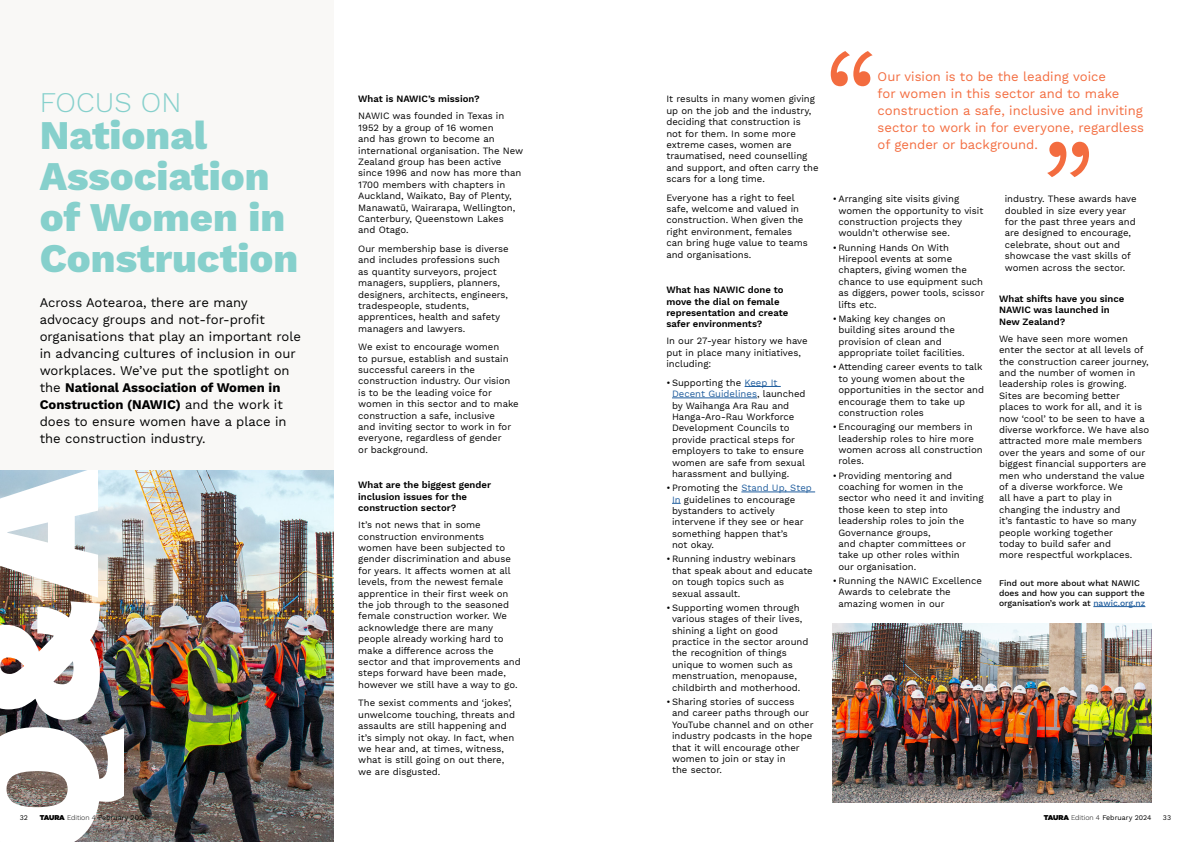
<style>
.page{position:relative;width:1191px;height:842px;background:#fff}
.page>*{position:absolute;margin:0;border:0;box-sizing:border-box;transform-origin:0 0}
.t1{font:800 40px/41px "Work Sans";color:#86d0cc}
.t2{font:300 28px "Work Sans";color:#86d0cc}
.t3{font:13px/17px "Work Sans";color:#000}
.t4{font:13px/17px "Work Sans";color:#f36c3f}
.t5{font:9.5px/11.4px "Work Sans";color:#000}
.t6{font:600 9.5px/11.4px "Work Sans";color:#000}
.t7{font:500 8.5px/10.2px "Work Sans";color:#000}
.t8{font:7px "Work Sans";color:#000}
.s1{font-weight:700}
.s2{color:#215e9e}
.s3{font-family:"Gotham";font-weight:900}
.s4{font-weight:300}
</style>
<div class="page">
<div style="left:0;top:0;width:334px;height:842px;background:#f9f8f6"></div>
<img style="left:123px;top:471px;width:211px;height:371px">
<img style="left:0;top:471px;width:123px;height:371px">
<hr style="left:744px;top:386px;width:36px;height:1px;background:#215e9e">
<hr style="left:672px;top:398px;width:85px;height:1px;background:#215e9e">
<hr style="left:741px;top:492px;width:74px;height:1px;background:#215e9e">
<svg style="left:1047px;top:142px;width:42px;height:35px"></svg>
<svg style="left:830px;top:51px;width:42px;height:35px"></svg>
<hr style="left:1093px;top:606px;width:52px;height:1px;background:#215e9e">
<img style="left:832px;top:624px;width:319px;height:178px">
<h2 class="t2" style="left:40px;top:86px;width:143px">FOCUS ON</h2>
<h1 class="t1" style="left:40px;top:117px;width:260px">National<br>Association of Women in<br>Construction</h1>
<p class="t3" style="left:40px;top:294px;width:263px">Across Aotearoa, there are many advocacy groups and not-for-profit organisations that play an important role in advancing cultures of inclusion in our workplaces. We’ve put the spotlight on the <span class="s1">National Association of Women in Construction (NAWIC)</span> and the work it does to ensure women have a place in the construction industry.</p>
<p class="t6" style="left:358px;top:94px;width:123px">What is NAWIC’s mission?</p>
<p class="t5" style="left:358px;top:111px;width:167px">NAWIC was founded in Texas in<br>1952 by a group of 16 women<br>and has grown to become an international organisation. The New<br>Zealand group has been active since 1996 and now has more than<br>1700 members with chapters in<br>Auckland, Waikato, Bay of Plenty,<br>Manawatū, Wairarapa, Wellington,<br>Canterbury, Queenstown Lakes and Otago.</p>
<p class="t5" style="left:358px;top:243px;width:152px">Our membership base is diverse and includes professions such as quantity surveyors, project managers, suppliers, planners, designers, architects, engineers, tradespeople, students, apprentices, health and safety managers and lawyers.</p>
<p class="t5" style="left:358px;top:342px;width:162px">We exist to encourage women<br>to pursue, establish and sustain successful careers in the construction industry. Our vision is to be the leading voice for women in this sector and to make construction a safe, inclusive<br>and inviting sector to work in for everyone, regardless of gender<br>or background.</p>
<p class="t6" style="left:358px;top:480px;width:134px">What are the biggest gender inclusion issues for the construction sector?</p>
<p class="t5" style="left:358px;top:520px;width:164px">It’s not news that in some construction environments women have been subjected to gender discrimination and abuse for years. It affects women at all levels, from the newest female apprentice in their first week on the job through to the seasoned female construction worker. We acknowledge there are many people already working hard to make a difference across the sector and that improvements and steps forward have been made, however we still have a way to go.</p>
<p class="t5" style="left:358px;top:698px;width:158px">The sexist comments and ‘jokes’, unwelcome touching, threats and assaults are still happening and it’s simply not okay. In fact, when we hear and, at times, witness, what is still going on out there, we are disgusted.</p>
<p class="t5" style="left:666px;top:94px;width:154px">It results in many women giving up on the job and the industry, deciding that construction is not for them. In some more extreme cases, women are traumatised, need counselling and support, and often carry the scars for a long time.</p>
<p class="t5" style="left:666px;top:192px;width:143px">Everyone has a right to feel safe, welcome and valued in construction. When given the right environment, females can bring huge value to teams and organisations.</p>
<p class="t6" style="left:666px;top:285px;width:123px">What has NAWIC done to move the dial on female representation and create safer environments?</p>
<p class="t5" style="left:666px;top:336px;width:143px">In our 27-year history we have put in place many initiatives, including:</p>
<p class="t5" style="left:672px;top:377px;width:135px;text-indent:-6px">• Supporting the <span class="s2">Keep It<br>Decent Guidelines</span>, launched by Waihanga Ara Rau and<br>Hanga-Aro-Rau Workforce<br>Development Councils to provide practical steps for employers to take to ensure women are safe from sexual harassment and bullying.</p>
<p class="t5" style="left:672px;top:483px;width:141px;text-indent:-6px">• Promoting the <span class="s2">Stand Up, Step<br>In</span> guidelines to encourage bystanders to actively intervene if they see or hear something happen that’s<br>not okay.</p>
<p class="t5" style="left:672px;top:554px;width:142px;text-indent:-6px">• Running industry webinars that speak about and educate on tough topics such as sexual assault.</p>
<p class="t5" style="left:672px;top:602px;width:138px;text-indent:-6px">• Supporting women through various stages of their lives, shining a light on good practice in the sector around the recognition of things unique to women such as menstruation, menopause, childbirth and motherhood.</p>
<p class="t5" style="left:672px;top:696px;width:143px;text-indent:-6px">• Sharing stories of success and career paths through our<br>YouTube channel and on other industry podcasts in the hope that it will encourage other women to join or stay in<br>the sector.</p>
<h3 class="t4" style="left:877px;top:69px;width:268px">Our vision is to be the leading voice<br>for women in this sector and to make construction a safe, inclusive and inviting sector to work in for everyone, regardless of gender or background.</h3>
<p class="t5" style="left:838px;top:194px;width:146px;text-indent:-6px">• Arranging site visits giving women the opportunity to visit construction projects they wouldn’t otherwise see.</p>
<p class="t5" style="left:838px;top:242px;width:148px;text-indent:-6px">• Running Hands On With<br>Hirepool events at some chapters, giving women the chance to use equipment such as diggers, power tools, scissor lifts etc.</p>
<p class="t5" style="left:838px;top:313px;width:128px;text-indent:-6px">• Making key changes on building sites around the provision of clean and appropriate toilet facilities.</p>
<p class="t5" style="left:838px;top:362px;width:147px;text-indent:-6px">• Attending career events to talk to young women about the opportunities in the sector and encourage them to take up construction roles</p>
<p class="t5" style="left:838px;top:422px;width:146px;text-indent:-6px">• Encouraging our members in leadership roles to hire more women across all construction roles.</p>
<p class="t5" style="left:838px;top:470px;width:147px;text-indent:-6px">• Providing mentoring and coaching for women in the sector who need it and inviting those keen to step into leadership roles to join the<br>Governance groups,<br>and chapter committees or take up other roles within<br>our organisation.</p>
<p class="t5" style="left:838px;top:575px;width:145px;text-indent:-6px">• Running the NAWIC Excellence<br>Awards to celebrate the amazing women in our</p>
<p class="t5" style="left:1004px;top:194px;width:133px">industry. These awards have doubled in size every year for the past three years and are designed to encourage, celebrate, shout out and showcase the vast skills of women across the sector.</p>
<p class="t6" style="left:999px;top:293px;width:127px">What shifts have you since<br>NAWIC was launched in<br>New Zealand?</p>
<p class="t5" style="left:999px;top:333px;width:152px">We have seen more women enter the sector at all levels of the construction career journey, and the number of women in leadership roles is growing.<br>Sites are becoming better places to work for all, and it is now ‘cool’ to be seen to have a diverse workforce. We have also attracted more male members over the years and some of our biggest financial supporters are men who understand the value of a diverse workforce. We<br>all have a part to play in changing the industry and<br>it’s fantastic to have so many people working together<br>today to build safer and<br>more respectful workplaces.</p>
<p class="t7" style="left:999px;top:578px;width:148px">Find out more about what NAWIC does and how you can support the organisation’s work at <span class="s2">nawic.org.nz</span></p>
<p class="t8" style="left:20px;top:813px;width:10px">32</p>
<p class="t8" style="left:40px;top:813px;width:109px"><span class="s3">TAURA</span> <span class="s4">Edition 4</span> February 2024</p>
<p class="t8" style="left:1043px;top:813px;width:109px"><span class="s3">TAURA</span> <span class="s4">Edition 4</span> February 2024</p>
<p class="t8" style="left:1163px;top:813px;width:10px">33</p>
</div>
